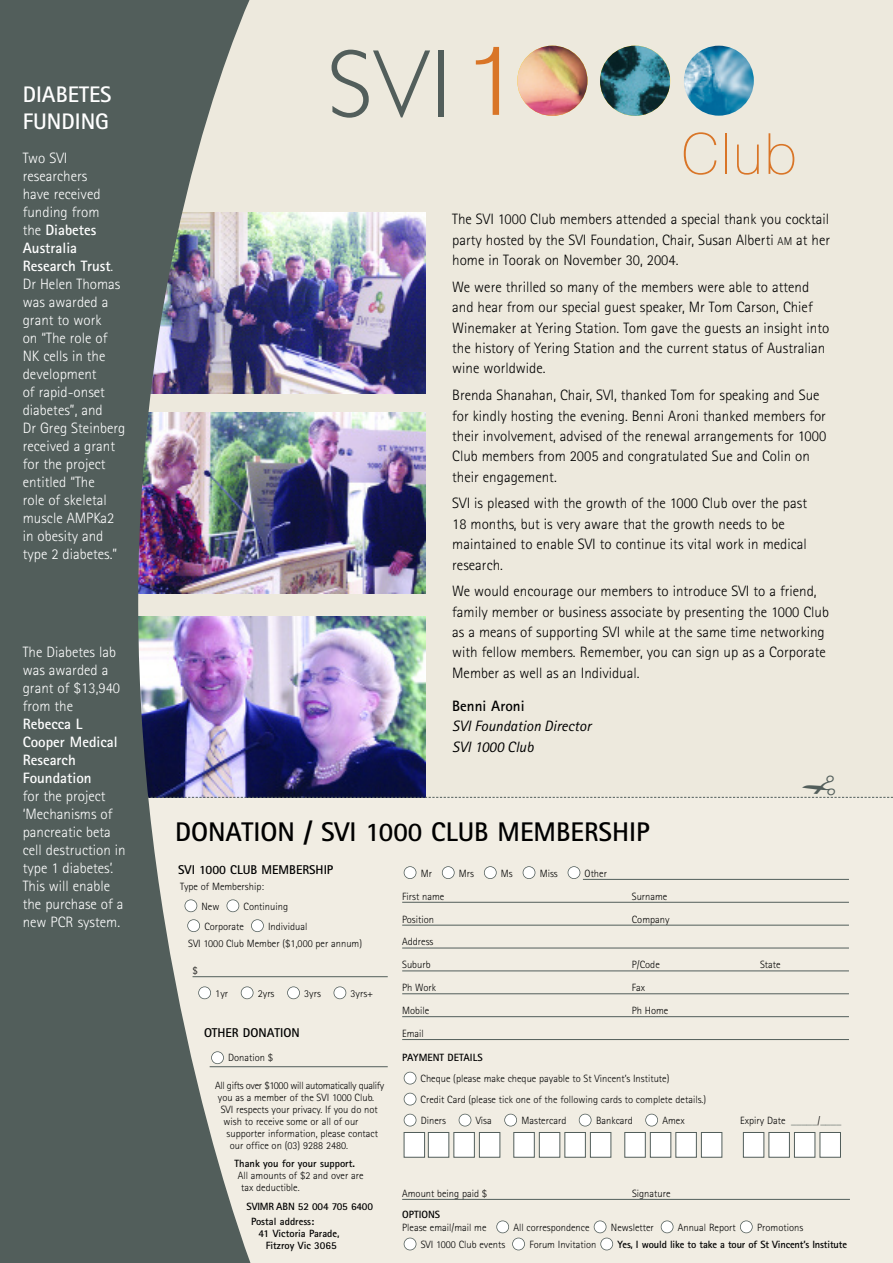
<style>
.page{position:relative;width:893px;height:1263px;background:#ede9dd}
.page>*{position:absolute;margin:0;border:0;box-sizing:border-box;transform-origin:0 0}
.t1{font:300 97.2px "Gill Sans";color:#525e5b}
.t2{font:700 27px "Rotis Sans Serif";color:#000}
.t3{font:700 22.5px/27px "Rotis Sans Serif";color:#fff}
.t4{font:300 15px/20.4px "Rotis Sans Serif";color:#000}
.t5{font:300 15px/18px "Rotis Sans Serif";color:#fff}
.t6{font:700 15px/18px "Rotis Sans Serif";color:#fff}
.t7{font:italic 15px/20.4px "Rotis Sans Serif";color:#000}
.t8{font:700 15px "Rotis Sans Serif";color:#000}
.t9{font:700 12.75px "Rotis Sans Serif";color:#000}
.t10{font:300 10.5px/20px "Rotis Sans Serif";color:#000}
.t11{font:700 10.5px/15.1px "Rotis Sans Serif";color:#000}
.t12{font:300 10.5px "Rotis Sans Serif";letter-spacing:-.03em;color:#000}
.s1{font-weight:700}
.s2{font-size:11.25px}
.s3{color:#525e5b}
</style>
<div class="page">
<svg style="left:684px;top:132px;width:32px;height:43px"></svg>
<hr style="left:725px;top:133px;width:2px;height:41px;background:#d97527">
<svg style="left:737px;top:145px;width:22px;height:30px"></svg>
<svg style="left:768px;top:133px;width:26px;height:42px"></svg>
<svg style="left:476px;top:47px;width:23px;height:68px"></svg>
<img style="left:684px;top:46px;width:70px;height:70px;border-radius:50%">
<img style="left:600px;top:46px;width:70px;height:70px;border-radius:50%">
<img style="left:517px;top:46px;width:70px;height:70px;border-radius:50%">
<img style="left:255px;top:213px;width:170px;height:180px">
<img style="left:255px;top:412px;width:170px;height:181px">
<img style="left:255px;top:617px;width:170px;height:148px">
<img style="left:0;top:0;width:255px;height:1263px">
<svg style="left:132px;top:765px;width:761px;height:498px"></svg>
<h3 class="t3" style="left:23px;top:83px;width:90px">DIABETES<br>FUNDING</h3>
<p class="t5" style="left:23px;top:151px;width:104px">Two SVI researchers<br>have received funding from<br>the <span class="s1">Diabetes<br>Australia<br>Research Trust</span>.<br>Dr Helen Thomas was awarded a grant to work<br>on “The role of<br>NK cells in the development<br>of rapid-onset diabetes”, and<br>Dr Greg Steinberg received a grant for the project entitled “The<br>role of skeletal muscle AMPKa2 in obesity and type 2 diabetes.”</p>
<p class="t5" style="left:23px;top:644px;width:99px">The Diabetes lab was awarded a grant of $13,940 from the</p>
<p class="t6" style="left:23px;top:716px;width:96px">Rebecca L<br>Cooper Medical<br>Research<br>Foundation</p>
<p class="t5" style="left:23px;top:788px;width:104px">for the project ‘Mechanisms of pancreatic beta cell destruction in type 1 diabetes’.<br>This will enable the purchase of a new PCR system.</p>
<h1 class="t1" style="left:327px;top:26px;width:125px">SVI</h1>
<p class="t4" style="left:452px;top:211px;width:379px;text-align:justify">The SVI 1000 Club members attended a special thank you cocktail party hosted by the SVI Foundation, Chair, Susan Alberti <span class="s2">AM</span> at her home in Toorak on November 30, 2004.</p>
<p class="t4" style="left:452px;top:278px;width:379px">We were thrilled so many of the members were able to attend and hear from our special guest speaker, Mr Tom Carson, Chief Winemaker at Yering Station. Tom gave the guests an insight into the history of Yering Station and the current status of Australian wine worldwide.</p>
<p class="t4" style="left:452px;top:386px;width:375px">Brenda Shanahan, Chair, SVI, thanked Tom for speaking and Sue for kindly hosting the evening. Benni Aroni thanked members for their involvement, advised of the renewal arrangements for 1000<br>Club members from 2005 and congratulated Sue and Colin on their engagement.</p>
<p class="t4" style="left:452px;top:495px;width:356px">SVI is pleased with the growth of the 1000 Club over the past 18 months, but is very aware that the growth needs to be maintained to enable SVI to continue its vital work in medical research.</p>
<p class="t4" style="left:452px;top:582px;width:378px">We would encourage our members to introduce SVI to a friend, family member or business associate by presenting the 1000 Club as a means of supporting SVI while at the same time networking with fellow members. Remember, you can sign up as a Corporate Member as well as an Individual.</p>
<p class="t8" style="left:452px;top:701px;width:74px">Benni Aroni</p>
<p class="t7" style="left:452px;top:717px;width:140px">SVI Foundation Director<br>SVI 1000 Club</p>
<h2 class="t2" style="left:175px;top:822px;width:476px">DONATION / SVI 1000 CLUB MEMBERSHIP</h2>
<p class="t9" style="left:178px;top:865px;width:157px">SVI 1000 CLUB MEMBERSHIP</p>
<p class="t10" style="left:202px;top:877px;width:64px;text-indent:-21px">Type of Membership:<br>New</p>
<p class="t10" style="left:204px;top:897px;width:85px;text-indent:39px">Continuing<br>Corporate</p>
<p class="t10" style="left:188px;top:919px;width:175px;line-height:17px;text-indent:80px">Individual<br>SVI 1000 Club Member ($1,000 per annum)</p>
<p class="t10" style="left:193px;top:961px;width:7px">$</p>
<p class="t10" style="left:215px;top:984px;width:14px">1yr</p>
<p class="t10" style="left:258px;top:984px;width:18px">2yrs</p>
<p class="t10" style="left:304px;top:984px;width:18px">3yrs</p>
<p class="t10" style="left:351px;top:984px;width:24px">3yrs+</p>
<p class="t9" style="left:204px;top:1028px;width:97px">OTHER DONATION</p>
<p class="t10" style="left:228px;top:1048px;width:47px">Donation $</p>
<p class="t12" style="left:215px;top:1081px;width:171px">All gifts over $1000 will automatically qualify</p>
<p class="t10" style="left:218px;top:1088px;width:158px">you as a member of the SVI 1000 Club.</p>
<p class="t10" style="left:221px;top:1100px;width:159px">SVI respects your privacy. If you do not</p>
<p class="t10" style="left:224px;top:1112px;width:136px">wish to receive some or all of our</p>
<p class="t10" style="left:227px;top:1124px;width:153px">supporter information, please contact</p>
<p class="t10" style="left:230px;top:1136px;width:120px">our office on (03) 9288 2480.</p>
<p class="t11" style="left:235px;top:1157px;width:122px">Thank you for your support.</p>
<p class="t10" style="left:241px;top:1171px;width:124px;line-height:12px;text-indent:-3px">All amounts of $2 and over are tax deductible.</p>
<p class="t11" style="left:251px;top:1199px;width:123px;text-indent:-5px">SVIMR ABN 52 004 705 6400<br>Postal address:</p>
<p class="t11" style="left:258px;top:1228px;width:83px;line-height:12px;text-align:center">41 Victoria Parade,<br>Fitzroy Vic 3065</p>
<p class="t10" style="left:421px;top:864px;width:13px">Mr</p>
<p class="t10" style="left:459px;top:864px;width:17px">Mrs</p>
<p class="t10" style="left:501px;top:864px;width:13px">Ms</p>
<p class="t10" style="left:540px;top:864px;width:20px">Miss</p>
<p class="t10" style="left:585px;top:864px;width:24px">Other</p>
<p class="t10" style="left:402px;top:887px;width:44px">First name</p>
<p class="t10" style="left:632px;top:887px;width:37px">Surname</p>
<p class="t10" style="left:402px;top:910px;width:33px">Position</p>
<p class="t10" style="left:632px;top:910px;width:39px">Company</p>
<p class="t10" style="left:402px;top:931px;width:33px;line-height:23px">Address<br>Suburb</p>
<p class="t10" style="left:632px;top:956px;width:29px">P/Code</p>
<p class="t10" style="left:760px;top:956px;width:22px">State</p>
<p class="t10" style="left:402px;top:979px;width:35px">Ph Work</p>
<p class="t10" style="left:632px;top:979px;width:15px">Fax</p>
<p class="t10" style="left:402px;top:1001px;width:29px">Mobile</p>
<p class="t10" style="left:632px;top:1001px;width:38px">Ph Home</p>
<p class="t10" style="left:402px;top:1024px;width:23px">Email</p>
<p class="t11" style="left:402px;top:1051px;width:82px">PAYMENT DETAILS</p>
<p class="t10" style="left:421px;top:1069px;width:287px;line-height:21px">Cheque (please make cheque payable to St Vincent’s Institute)<br>Credit Card (please tick one of the following cards to complete details.)<br>Diners</p>
<p class="t10" style="left:476px;top:1112px;width:18px">Visa</p>
<p class="t10" style="left:521px;top:1112px;width:46px">Mastercard</p>
<p class="t10" style="left:596px;top:1112px;width:38px">Bankcard</p>
<p class="t10" style="left:662px;top:1112px;width:24px">Amex</p>
<p class="t10" style="left:740px;top:1112px;width:103px">Expiry Date <span class="s3">_____</span>/<span class="s3">____</span></p>
<p class="t10" style="left:402px;top:1184px;width:87px">Amount being paid $</p>
<p class="t10" style="left:632px;top:1184px;width:40px">Signature</p>
<p class="t11" style="left:402px;top:1207px;width:39px">OPTIONS</p>
<p class="t10" style="left:402px;top:1218px;width:86px">Please email/mail me</p>
<p class="t10" style="left:513px;top:1218px;width:78px">All correspondence</p>
<p class="t10" style="left:611px;top:1218px;width:44px">Newsletter</p>
<p class="t10" style="left:678px;top:1218px;width:59px">Annual Report</p>
<p class="t10" style="left:757px;top:1218px;width:48px">Promotions</p>
<p class="t10" style="left:421px;top:1236px;width:86px">SVI 1000 Club events</p>
<p class="t10" style="left:529px;top:1236px;width:68px">Forum Invitation</p>
<p class="t11" style="left:618px;top:1238px;width:231px">Yes, I would like to take a tour of St Vincent’s Institute</p>
</div>
